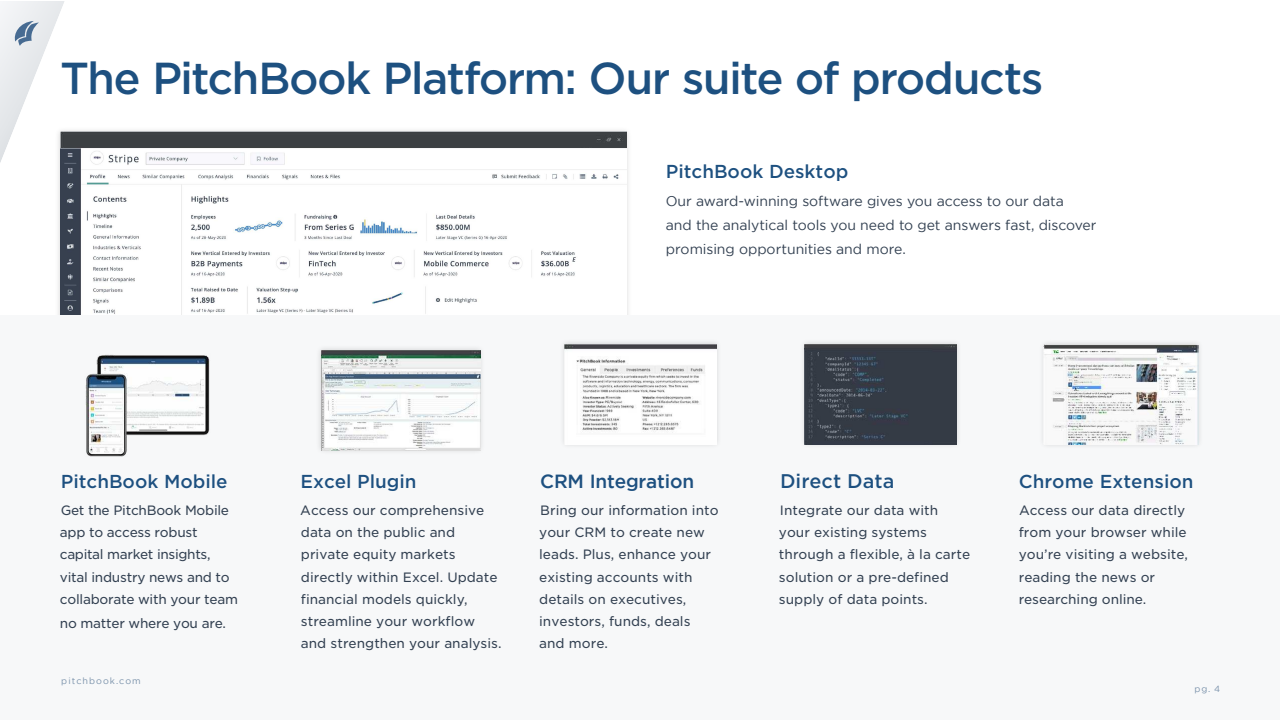
<style>
.page{position:relative;width:1280px;height:720px;background:#fff}
.page>*{position:absolute;margin:0;border:0;box-sizing:border-box;transform-origin:0 0}
.t1{font:500 43px "Gotham S Sm";letter-spacing:-.04em;color:#1d5080}
.t2{font:500 19px "Gotham";letter-spacing:-.01em;color:#1d5080}
.t3{font:500 19px "Gotham S Sm";color:#1d5080}
.t4{font:500 18px "Gotham S Sm";letter-spacing:-.005em;color:#1d5080}
.t5{font:14px/24px "Gotham";color:#334152}
.t6{font:13px/22.3px "Gotham S Sm";color:#334152}
.t7{font:13px/22.3px "Gotham S Sm";letter-spacing:-.02em;color:#334152}
.t8{font:9px "Gotham";letter-spacing:.115em;color:#7991aa}
</style>
<div class="page">
<img style="left:0;top:1px;width:64px;height:162px">
<svg style="left:13px;top:21px;width:26px;height:25px"></svg>
<div style="left:55px;top:126px;width:577px;height:220px;background:#000;opacity:.15"></div>
<img style="left:60px;top:132px;width:567px;height:183px">
<img style="left:61px;top:149px;width:566px;height:166px">
<div style="left:0;top:315px;width:1280px;height:405px;background:#f7f8f9"></div>
<div style="left:559px;top:338px;width:163px;height:112px;background:#000;opacity:.15"></div>
<img style="left:565px;top:344px;width:151px;height:100px">
<div style="left:799px;top:339px;width:163px;height:110px;background:#000;opacity:.15"></div>
<img style="left:804px;top:344px;width:152px;height:100px">
<div style="left:316px;top:345px;width:170px;height:110px;background:#000;opacity:.15"></div>
<img style="left:321px;top:350px;width:159px;height:100px">
<div style="left:1038px;top:339px;width:165px;height:111px;background:#f2f3f4"></div>
<img style="left:1044px;top:344px;width:155px;height:101px">
<img style="left:85px;top:355px;width:125px;height:102px">
<h1 class="t1" style="left:60px;top:60px;width:985px">The PitchBook Platform: Our suite of products</h1>
<h3 class="t4" style="left:666px;top:159px;width:184px">PitchBook Desktop</h3>
<p class="t5" style="left:666px;top:190px;width:432px">Our award-winning software gives you access to our data<br>and the analytical tools you need to get answers fast, discover promising opportunities and more.</p>
<h3 class="t4" style="left:61px;top:469px;width:168px">PitchBook Mobile</h3>
<p class="t7" style="left:60px;top:499px;width:180px">Get the PitchBook Mobile app to access robust capital market insights, vital industry news and to collaborate with your team</p>
<p class="t7" style="left:60px;top:612px;width:168px">no matter where you are.</p>
<p class="t8" style="left:61px;top:677px;width:81px">pitchbook.com</p>
<h3 class="t4" style="left:301px;top:469px;width:118px">Excel Plugin</h3>
<p class="t6" style="left:300px;top:499px;width:203px">Access our comprehensive data on the public and private equity markets directly within Excel. Update financial models quickly, streamline your workflow and strengthen your analysis.</p>
<h2 class="t2" style="left:540px;top:474px;width:155px">CRM Integration</h2>
<p class="t6" style="left:539px;top:499px;width:181px">Bring our information into your CRM to create new leads. Plus, enhance your existing accounts with details on executives, investors, funds, deals and more.</p>
<h2 class="t3" style="left:780px;top:468px;width:116px">Direct Data</h2>
<p class="t6" style="left:779px;top:499px;width:193px">Integrate our data with your existing systems through a flexible, à la carte solution or a pre-defined supply of data points.</p>
<h3 class="t4" style="left:1019px;top:469px;width:176px">Chrome Extension</h3>
<p class="t6" style="left:1019px;top:499px;width:171px">Access our data directly from your browser while you’re visiting a website, reading the news or researching online.</p>
<p class="t8" style="left:1195px;top:686px;width:27px">pg. 4</p>
</div>
